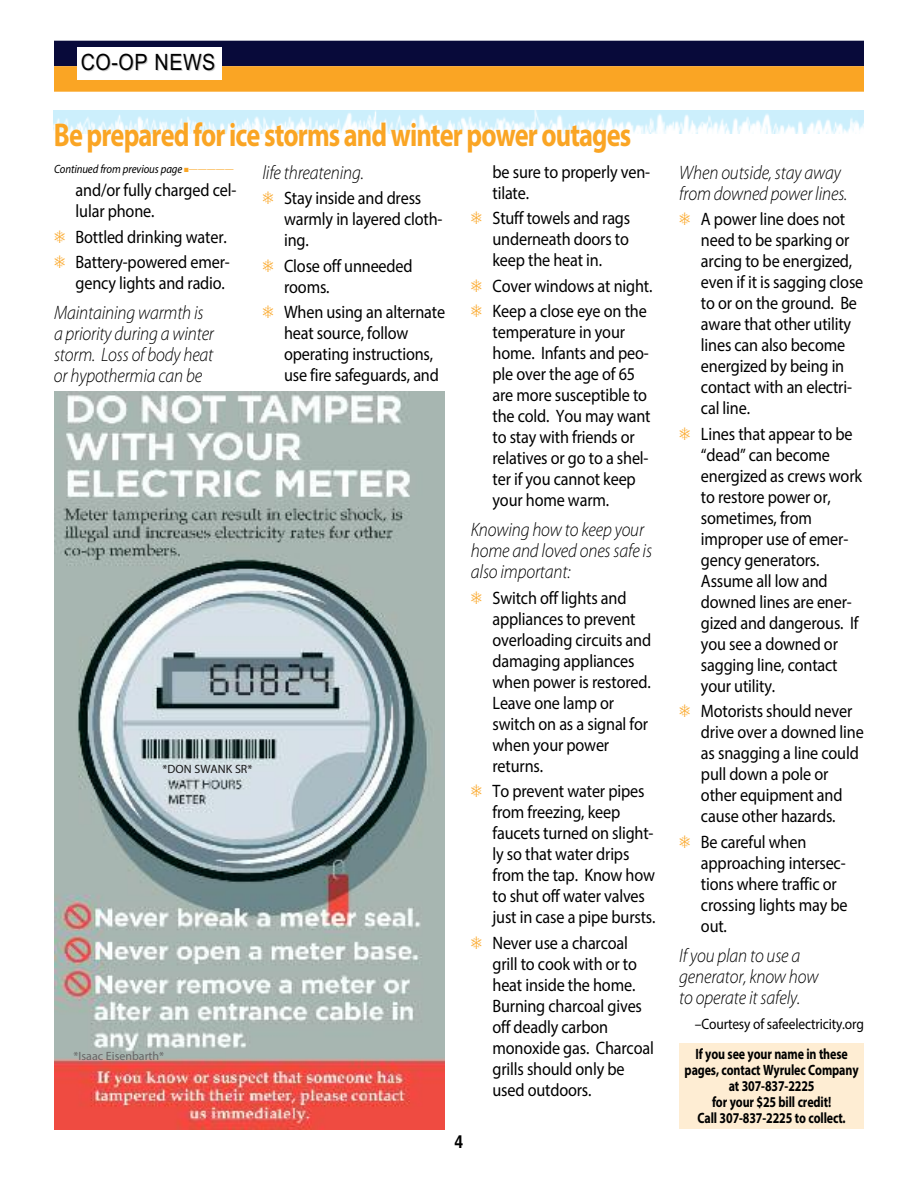
<style>
.page{position:relative;width:918px;height:1188px;background:#fff}
.page>*{position:absolute;margin:0;border:0;box-sizing:border-box;transform-origin:0 0}
.t1{font:700 33px "Myriad Pro";letter-spacing:-.035em;color:#faa524;scale:.8 1}
.t2{font:22.5px "Arial";letter-spacing:.025em;color:#000;scale:.88 1}
.t3{font:italic 300 19.5px/21px "Myriad Pro";letter-spacing:-.01em;color:#000;scale:.9 1}
.t4{font:18px/21px "Myriad Pro";letter-spacing:-.01em;color:#000;scale:.9 1}
.t5{font:700 18px "Helvetica";color:#000;scale:.88 1}
.t6{font:700 15px/16.2px "Myriad Pro";letter-spacing:-.01em;color:#000;text-align:center;scale:.8 1}
.t7{font:15px "Myriad Pro";letter-spacing:-.01em;color:#000;scale:.9 1}
.t8{font:italic 12px "Myriad Pro";letter-spacing:-.01em;color:#000;scale:.9 1}
.t9{font:12px "Myriad Pro";color:#666}
.t10{font:12px "Myriad Pro";color:#191919}
.s1{color:#faa524}
.s2{font-size:9px;color:#faa524}
</style>
<div class="page">
<img style="left:54px;top:110px;width:810px;height:23px">
<div style="left:54px;top:41px;width:810px;height:25px;background:#080a3a"></div>
<div style="left:54px;top:66px;width:810px;height:26px;background:#faa524"></div>
<div style="left:77px;top:48px;width:144px;height:32px;background:#fff"></div>
<img style="left:54px;top:392px;width:390px;height:737px">
<div style="left:679px;top:1044px;width:185px;height:85px;background:#feedd3"></div>
<p class="t2" style="left:81px;top:49px;width:155px">CO-OP NEWS</p>
<h1 class="t1" style="left:54px;top:123px;width:723px">Be prepared for ice storms and winter power outages</h1>
<p class="t4" style="left:76px;top:181px;width:180px">and/or fully charged cel&shy;lular phone.</p>
<p class="t4" style="left:76px;top:226px;width:173px;line-height:25.5px">Bottled drinking water.<br>Battery-powered emer-</p>
<p class="t4" style="left:76px;top:274px;width:167px">gency lights and radio.</p>
<p class="t3" style="left:54px;top:304px;width:179px">Maintaining warmth is a priority during a winter storm. Loss of body heat or hypothermia can be</p>
<p class="t8" style="left:54px;top:165px;width:201px">Continued from previous page <span class="s1">■</span><span class="s2">—————</span></p>
<p class="t3" style="left:262px;top:163px;width:114px">life threatening.</p>
<p class="t4" style="left:284px;top:189px;width:178px">Stay inside and dress warmly in layered cloth&shy;ing.</p>
<p class="t4" style="left:284px;top:257px;width:144px">Close off unneeded rooms.</p>
<p class="t4" style="left:284px;top:303px;width:181px">When using an alternate heat source, follow operating instructions, use fire safeguards, and</p>
<p class="t4" style="left:493px;top:162px;width:177px">be sure to properly ven&shy;tilate.</p>
<p class="t4" style="left:493px;top:209px;width:155px;text-align:justify">Stuff towels and rags underneath doors to keep the heat in.</p>
<p class="t4" style="left:493px;top:274px;width:179px;line-height:25.5px">Cover windows at night.<br>Keep a close eye on the</p>
<p class="t4" style="left:493px;top:323px;width:177px">temperature in your home. Infants and peo&shy;ple over the age of 65 are more susceptible to the cold. You may want to stay with friends or relatives or go to a shel&shy;ter if you cannot keep your home warm.</p>
<p class="t3" style="left:471px;top:521px;width:203px">Knowing how to keep your home and loved ones safe is also important:</p>
<p class="t4" style="left:493px;top:588px;width:178px">Switch off lights and appliances to prevent overloading circuits and damaging appliances when power is restored.<br>Leave one lamp or switch on as a signal for when your power returns.</p>
<p class="t4" style="left:493px;top:782px;width:183px">To prevent water pipes from freezing, keep faucets turned on slight&shy;ly so that water drips from the tap. Know how to shut off water valves just in case a pipe bursts.</p>
<p class="t4" style="left:493px;top:933px;width:181px">Never use a charcoal grill to cook with or to heat inside the home.<br>Burning charcoal gives off deadly carbon monoxide gas. Charcoal grills should only be used outdoors.</p>
<p class="t10" style="left:162px;top:765px;width:91px">*DON SWANK SR*</p>
<p class="t9" style="left:74px;top:1051px;width:92px">*Isaac Eisenbarth*</p>
<p class="t5" style="left:455px;top:1131px;width:12px">4</p>
<p class="t3" style="left:679px;top:163px;width:188px">When outside, stay away from downed power lines.</p>
<p class="t4" style="left:701px;top:210px;width:182px">A power line does not need to be sparking or arcing to be energized, even if it is sagging close to or on the ground. Be aware that other utility lines can also become energized by being in contact with an electri&shy;cal line.</p>
<p class="t4" style="left:701px;top:425px;width:181px">Lines that appear to be “dead” can become energized as crews work to restore power or, sometimes, from improper use of emer&shy;gency generators.<br>Assume all low and downed lines are ener&shy;gized and dangerous. If you see a downed or sagging line, contact your utility.</p>
<p class="t4" style="left:701px;top:702px;width:182px">Motorists should never drive over a downed line as snagging a line could pull down a pole or other equipment and cause other hazards.</p>
<p class="t4" style="left:701px;top:833px;width:164px">Be careful when approaching intersec&shy;tions where traffic or crossing lights may be out.</p>
<p class="t3" style="left:679px;top:946px;width:156px">If you plan to use a generator, know how to operate it safely.</p>
<p class="t7" style="left:695px;top:1019px;width:189px">–Courtesy of safeelectricity.org</p>
<p class="t6" style="left:685px;top:1047px;width:219px">If you see your name in these pages, contact Wyrulec Company at 307-837-2225<br>for your $25 bill credit!<br>Call 307-837-2225 to collect.</p>
</div>
